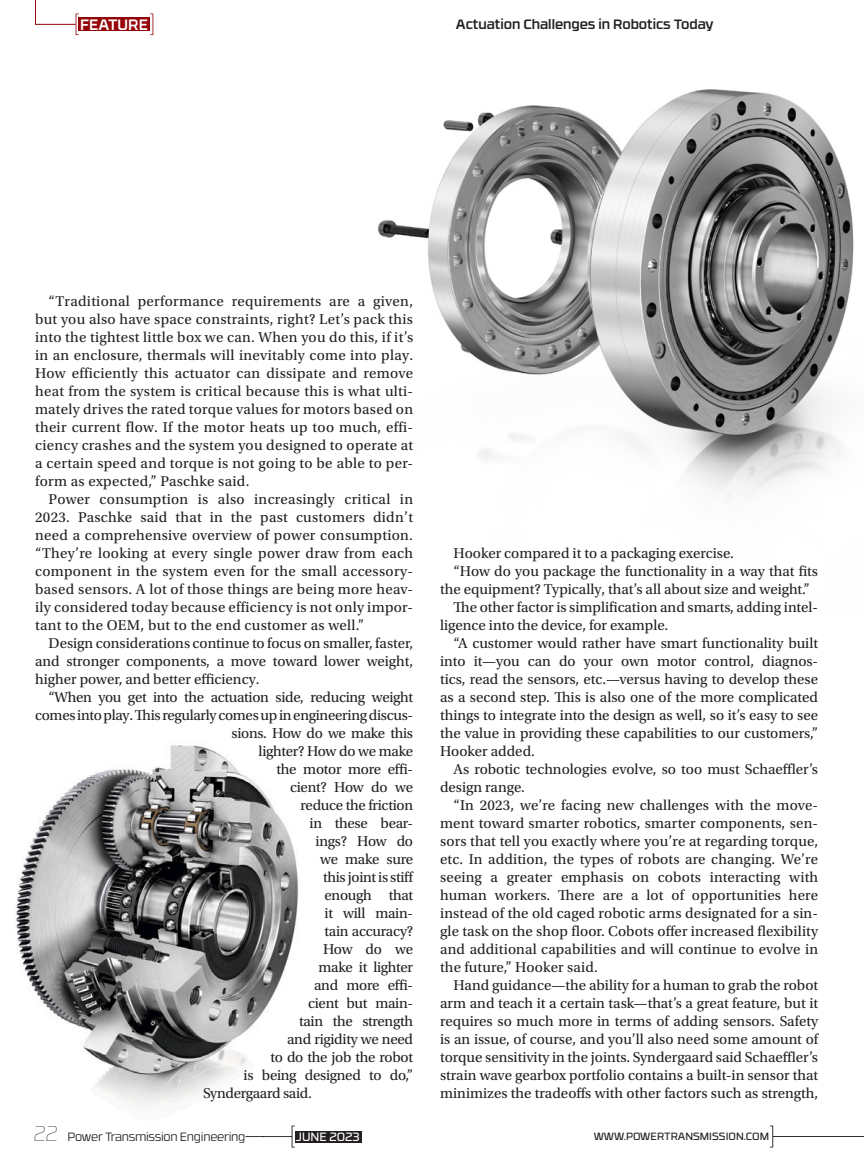
<style>
.page{position:relative;width:864px;height:1161px;background:#fff}
.page>*{position:absolute;margin:0;border:0;box-sizing:border-box;transform-origin:0 0}
.Body_Text{font:15px/18px "Utopia Std";color:#231f20;text-align:justify}
.Body_Text-2{font:15px "Utopia Std";letter-spacing:-.02em;color:#231f20}
.Body_Text-3{font:15px "Utopia Std";letter-spacing:-.025em;color:#231f20}
.t1{font:500 15px "RB No 3.1";color:#fff}
.Feature_Running_Titl{font:500 13.5px "RB No 3.1";color:#231f20}
.t2{font:300 12px "RB No 3.1";letter-spacing:-.02em;color:#231f20}
.t3{font:12px "RB No 3.1";color:#fff}
.t4{font:10.5px "RB No 3.1";color:#231f20}
.s1{font-weight:100;font-size:21px}
</style>
<div class="page">
<img style="left:16px;top:745px;width:346px;height:398px">
<img style="left:377px;top:89px;width:477px;height:408px">
<svg style="left:245px;top:1126px;width:50px;height:22px"></svg>
<svg style="left:770px;top:1126px;width:94px;height:22px"></svg>
<div style="left:295px;top:1131px;width:67px;height:11px;background:#231f20"></div>
<div style="left:79px;top:17px;width:71px;height:14px;background:#940408"></div>
<svg style="left:76px;top:14px;width:3px;height:21px"></svg>
<svg style="left:35px;top:0;width:1px;height:24px"></svg>
<hr style="left:35px;top:24px;width:41px;height:1px;background:#940408">
<svg style="left:150px;top:14px;width:3px;height:21px"></svg>
<p class="t1" style="left:80px;top:13px;width:69px">FEATURE</p>
<p class="Feature_Running_Titl" style="left:456px;top:14px;width:259px">Actuation Challenges in Robotics Today</p>
<p class="Body_Text" style="left:35px;top:292px;width:380px;text-indent:14px">“Traditional performance requirements are a given, but you also have space constraints, right? Let’s pack this into the tightest little box we can. When you do this, if it’s in an enclosure, thermals will inevitably come into play.<br>How efficiently this actuator can dissipate and remove heat from the system is critical because this is what ulti&shy;mately drives the rated torque values for motors based on their current flow. If the motor heats up too much, effi&shy;ciency crashes and the system you designed to operate at a certain speed and torque is not going to be able to per&shy;form as expected,” Paschke said.</p>
<p class="Body_Text" style="left:35px;top:490px;width:380px;text-indent:14px">Power consumption is also increasingly critical in 2023. Paschke said that in the past customers didn’t need a comprehensive overview of power consumption. “They’re looking at every single power draw from each component in the system even for the small accessory&shy;based sensors. A lot of those things are being more heav&shy;ily considered today because efficiency is not only impor&shy;tant to the OEM, but to the end customer as well.”</p>
<p class="Body_Text" style="left:35px;top:634px;width:380px;text-indent:14px">Design considerations continue to focus on smaller, faster, and stronger components, a move toward lower weight, higher power, and better efficiency.</p>
<p class="Body_Text-2" style="left:49px;top:689px;width:366px">“When you get into the actuation side, reducing weight</p>
<p class="Body_Text-2" style="left:35px;top:707px;width:379px">comes into play. This regularly comes up in engineering discus-</p>
<p class="Body_Text-2" style="left:232px;top:725px;width:183px">sions. How do we make this</p>
<p class="Body_Text-2" style="left:259px;top:743px;width:156px">lighter? How do we make</p>
<p class="Body_Text-2" style="left:277px;top:761px;width:138px">the motor more effi-</p>
<p class="Body_Text-2" style="left:290px;top:779px;width:125px">cient? How do we</p>
<p class="Body_Text-2" style="left:301px;top:797px;width:114px">reduce the friction</p>
<p class="Body_Text-2" style="left:310px;top:815px;width:105px">in these bear-</p>
<p class="Body_Text-2" style="left:316px;top:833px;width:99px">ings? How do</p>
<p class="Body_Text-3" style="left:320px;top:851px;width:95px">we make sure</p>
<p class="Body_Text-2" style="left:323px;top:869px;width:92px">this joint is stiff</p>
<p class="Body_Text-2" style="left:325px;top:887px;width:90px">enough that</p>
<p class="Body_Text-2" style="left:325px;top:905px;width:90px">it will main-</p>
<p class="Body_Text-2" style="left:325px;top:923px;width:90px">tain accuracy?</p>
<p class="Body_Text" style="left:323px;top:940px;width:92px">How do we</p>
<p class="Body_Text-2" style="left:319px;top:959px;width:96px">make it lighter</p>
<p class="Body_Text-2" style="left:314px;top:977px;width:100px">and more effi-</p>
<p class="Body_Text-2" style="left:308px;top:995px;width:106px">cient but main-</p>
<p class="Body_Text-2" style="left:299px;top:1013px;width:115px">tain the strength</p>
<p class="Body_Text-2" style="left:287px;top:1031px;width:127px">and rigidity we need</p>
<p class="Body_Text-2" style="left:271px;top:1049px;width:144px">to do the job the robot</p>
<p class="Body_Text-2" style="left:244px;top:1067px;width:171px">is being designed to do,”</p>
<p class="Body_Text-2" style="left:203px;top:1085px;width:110px">Syndergaard said.</p>
<p class="Body_Text" style="left:454px;top:544px;width:282px">Hooker compared it to a packaging exercise.</p>
<p class="Body_Text" style="left:440px;top:562px;width:379px;text-indent:14px">“How do you package the functionality in a way that fits the equipment? Typically, that’s all about size and weight.”</p>
<p class="Body_Text" style="left:440px;top:598px;width:380px;text-indent:14px">The other factor is simplification and smarts, adding intel&shy;ligence into the device, for example.</p>
<p class="Body_Text" style="left:440px;top:634px;width:380px;text-indent:14px">“A customer would rather have smart functionality built into it—you can do your own motor control, diagnos&shy;tics, read the sensors, etc.—versus having to develop these as a second step. This is also one of the more complicated things to integrate into the design as well, so it’s easy to see the value in providing these capabilities to our customers,” Hooker added.</p>
<p class="Body_Text" style="left:440px;top:760px;width:379px;text-indent:14px">As robotic technologies evolve, so too must Schaeffler’s design range.</p>
<p class="Body_Text" style="left:440px;top:796px;width:380px;text-indent:14px">“In 2023, we’re facing new challenges with the move&shy;ment toward smarter robotics, smarter components, sen&shy;sors that tell you exactly where you’re at regarding torque, etc. In addition, the types of robots are changing. We’re seeing a greater emphasis on cobots interacting with human workers. There are a lot of opportunities here instead of the old caged robotic arms designated for a sin&shy;gle task on the shop floor. Cobots offer increased flexibility and additional capabilities and will continue to evolve in the future,” Hooker said.</p>
<p class="Body_Text" style="left:440px;top:976px;width:380px;text-indent:14px">Hand guidance—the ability for a human to grab the robot arm and teach it a certain task—that’s a great feature, but it requires so much more in terms of adding sensors. Safety is an issue, of course, and you’ll also need some amount of torque sensitivity in the joints. Syndergaard said Schaeffler’s strain wave gearbox portfolio contains a built-in sensor that minimizes the tradeoffs with other factors such as strength,</p>
<p class="t2" style="left:33px;top:1128px;width:213px"><span class="s1">22</span> Power Transmission Engineering</p>
<p class="t3" style="left:296px;top:1128px;width:65px">JUNE 2023</p>
<p class="t4" style="left:594px;top:1128px;width:177px">WWW.POWERTRANSMISSION.COM</p>
</div>
